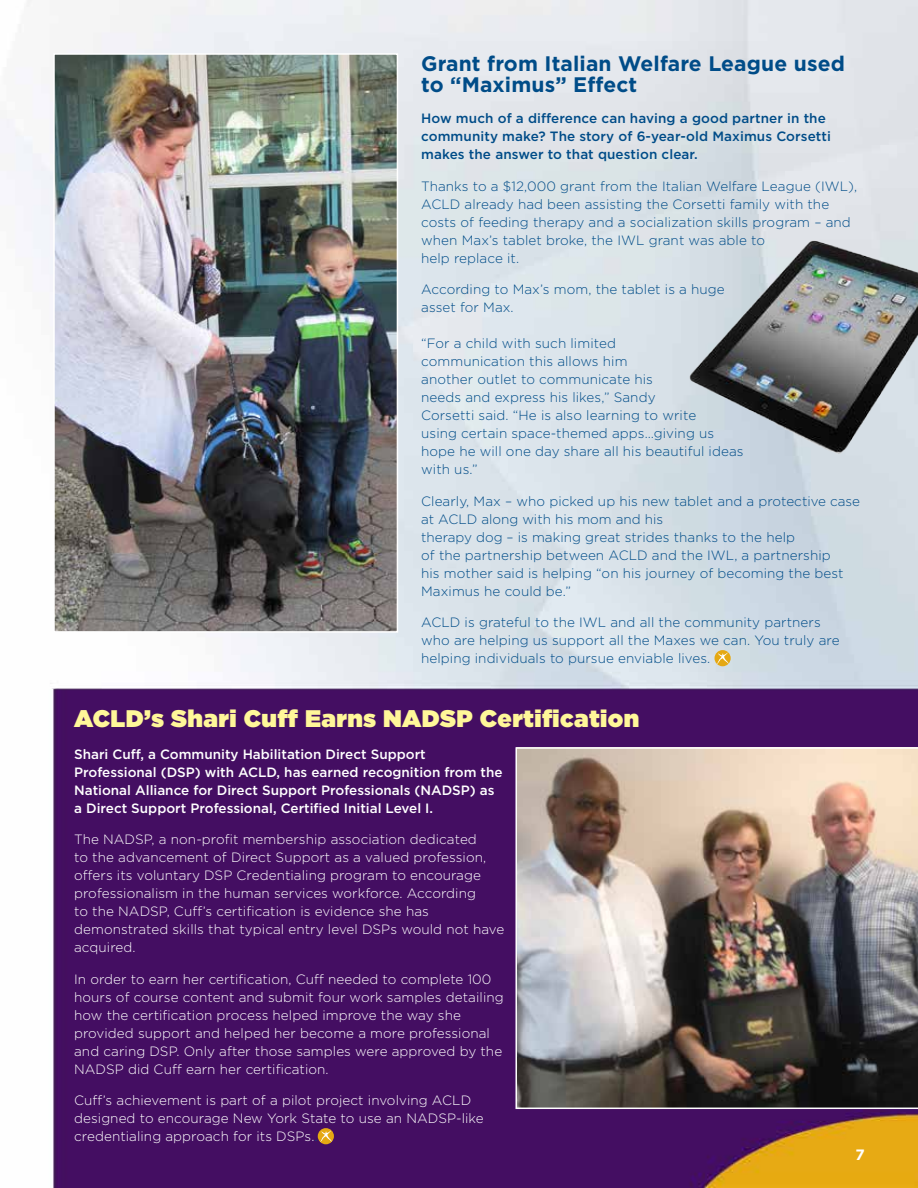
<style>
.page{position:relative;width:918px;height:1188px;background:#fff}
.page>*{position:absolute;margin:0;border:0;box-sizing:border-box;transform-origin:0 0}
.t1{font:900 24px "Gotham";letter-spacing:.02em;color:#fff799}
.t2{font:700 21px/21px "Gotham";letter-spacing:.005em;color:#004c88}
.t3{font:700 15px "Gotham";color:#fff}
.t4{font:300 13.5px/18px "Gotham";letter-spacing:.005em;color:#004c88}
.t5{font:300 13.5px/18px "Gotham";letter-spacing:.005em;color:#fff}
.t6{font:500 13.5px/18px "Gotham";color:#fff}
.t7{font:500 13.5px/18px "Gotham";letter-spacing:.005em;color:#004c88}
.s1{color:#004c88}
</style>
<div class="page">
<img style="left:0;top:0;width:918px;height:1188px">
<svg style="left:715px;top:650px;width:16px;height:16px"></svg>
<svg style="left:717px;top:653px;width:12px;height:11px"></svg>
<img style="left:56px;top:56px;width:339px;height:574px">
<div style="left:53px;top:53px;width:345px;height:580px;border:2px solid #fff"></div>
<img style="left:676px;top:229px;width:242px;height:236px">
<svg style="left:318px;top:1128px;width:16px;height:16px"></svg>
<svg style="left:320px;top:1131px;width:12px;height:11px"></svg>
<img style="left:515px;top:747px;width:403px;height:362px">
<h2 class="t2" style="left:421px;top:53px;width:425px">Grant from Italian Welfare League used to “Maximus” Effect</h2>
<p class="t7" style="left:421px;top:109px;width:411px">How much of a difference can having a good partner in the community make? The story of 6-year-old Maximus Corsetti makes the answer to that question clear.</p>
<p class="t4" style="left:421px;top:177px;width:438px">Thanks to a $12,000 grant from the Italian Welfare League (IWL), ACLD already had been assisting the Corsetti family with the costs of feeding therapy and a socialization skills program – and when Max’s tablet broke, the IWL grant was able to<br>help replace it.</p>
<p class="t4" style="left:421px;top:280px;width:305px">According to Max’s mom, the tablet is a huge asset for Max.</p>
<p class="t4" style="left:421px;top:334px;width:324px">“For a child with such limited<br>communication this allows him<br>another outlet to communicate his<br>needs and express his likes,” Sandy<br>Corsetti said. “He is also learning to write<br>using certain space-themed apps…giving us hope he will one day share all his beautiful ideas with us.”</p>
<p class="t4" style="left:421px;top:492px;width:441px">Clearly, Max – who picked up his new tablet and a protective case at ACLD along with his mom and his<br>therapy dog – is making great strides thanks to the help<br>of the partnership between ACLD and the IWL, a partnership<br>his mother said is helping “on his journey of becoming the best Maximus he could be.”</p>
<p class="t4" style="left:421px;top:613px;width:420px">ACLD is grateful to the IWL and all the community partners who are helping us support all the Maxes we can. You truly are helping individuals to pursue enviable lives.</p>
<h1 class="t1" style="left:74px;top:702px;width:567px">ACLD’s Shari Cuff Earns NADSP Certification</h1>
<p class="t6" style="left:74px;top:745px;width:430px">Shari Cuff, a Community Habilitation Direct Support Professional (DSP) with ACLD, has earned recognition from the National Alliance for Direct Support Professionals (NADSP) as a Direct Support Professional, Certified Initial Level I.</p>
<p class="t5" style="left:74px;top:830px;width:432px">The NADSP, a non-profit membership association dedicated<br>to the advancement of Direct Support as a valued profession, offers its voluntary DSP Credentialing program to encourage professionalism in the human services workforce. According<br>to the NADSP, Cuff’s certification is evidence she has demonstrated skills that typical entry level DSPs would not have acquired.</p>
<p class="t5" style="left:74px;top:970px;width:431px">In order to earn her certification, Cuff needed to complete 100 hours of course content and submit four work samples detailing how the certification process helped improve the way she provided support and helped her become a more professional and caring DSP. Only after those samples were approved by the NADSP did Cuff earn her certification.</p>
<p class="t5" style="left:74px;top:1091px;width:411px">Cuff’s achievement is part of a pilot project involving ACLD designed to encourage New York State to use an NADSP-like credentialing approach for its DSPs.<span class="s1">.</span></p>
<p class="t3" style="left:856px;top:1145px;width:11px">7</p>
</div>
